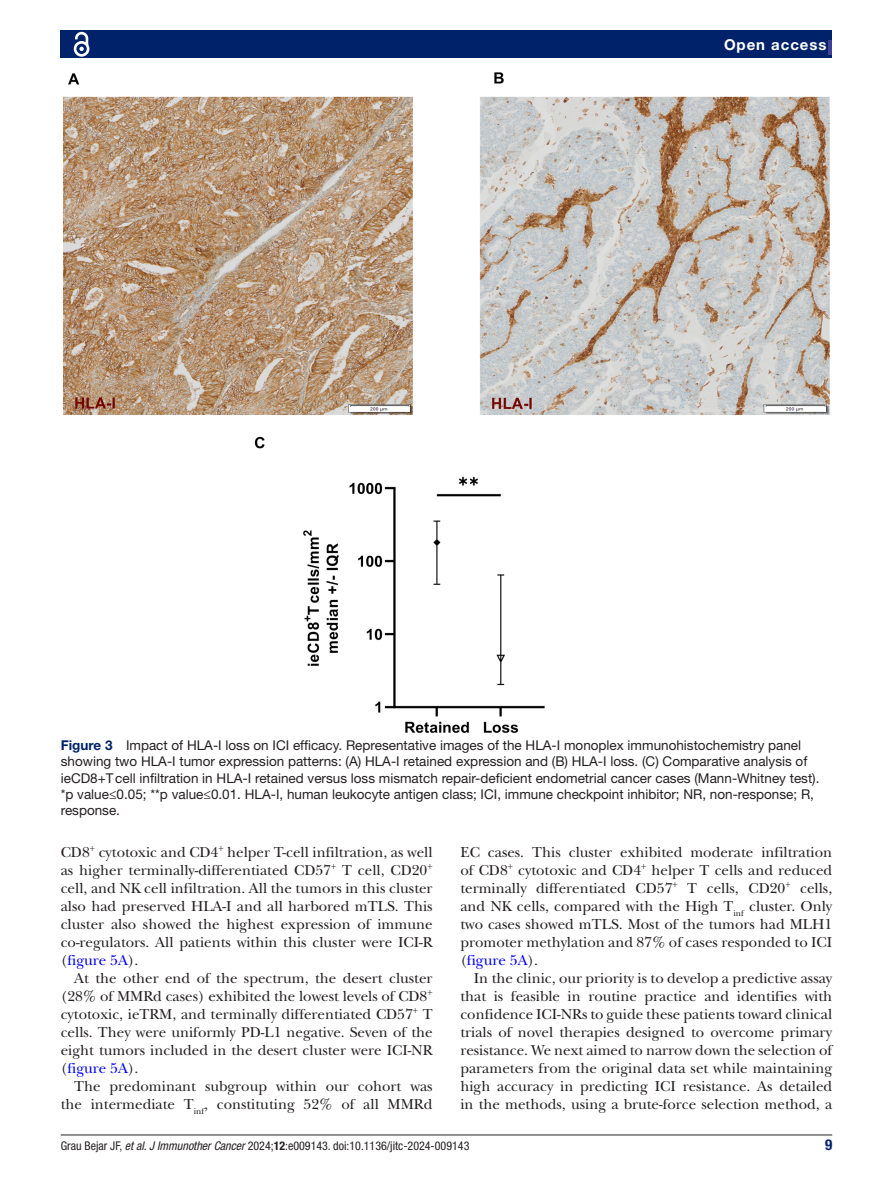
<style>
.page{position:relative;width:893px;height:1191px;background:#fff}
.page>*{position:absolute;margin:0;border:0;box-sizing:border-box;transform-origin:0 0}
.t1{font:15px/18px "New Baskerville";color:#231f20}
.t2{font:700 15px "Helvetica Neue LT Std";letter-spacing:.065em;color:#fff}
.t3{font:700 condensed 15px "Helvetica Neue LT Std";color:#00226b}
.t4{font:13.5px/16.2px "Helvetica Neue LT Std";color:#231f20}
.t5{font:condensed 12px "Helvetica Neue LT Std";color:#231f20}
.t6{font:9.9px "New Baskerville";color:#231f20}
.s1{font-weight:700;color:#00226b}
.s2{color:#00f}
.s3{font-style:italic}
.s4{font-weight:700}
</style>
<div class="page">
<hr style="left:61px;top:1134px;width:771px;height:1px;background:#231f20">
<div style="left:61px;top:31px;width:771px;height:27px;background:#00226b"></div>
<hr style="left:828px;top:40px;width:4px;height:15px;background:#414099">
<svg style="left:73px;top:31px;width:17px;height:26px"></svg>
<img style="left:64px;top:73px;width:765px;height:659px">
<p class="t2" style="left:724px;top:35px;width:104px">Open access</p>
<p class="t4" style="left:61px;top:737px;width:760px"><span class="s1">Figure 3</span> Impact of HLA-I loss on ICI efficacy. Representative images of the HLA-I monoplex immunohistochemistry panel showing two HLA-I tumor expression patterns: (A) HLA-I retained expression and (B) HLA-I loss. (C) Comparative analysis of ieCD8+Tcell infiltration in HLA-I retained versus loss mismatch repair-deficient endometrial cancer cases (Mann-Whitney test). *p value≤0.05; **p value≤0.01. HLA-I, human leukocyte antigen class; ICI, immune checkpoint inhibitor; NR, non-response; R, response.</p>
<p class="t1" style="left:61px;top:843px;width:31px">CD8</p>
<p class="t6" style="left:90px;top:841px;width:7px">+</p>
<p class="t1" style="left:99px;top:843px;width:121px">cytotoxic and CD4</p>
<p class="t6" style="left:218px;top:841px;width:7px">+</p>
<p class="t1" style="left:61px;top:843px;width:373px;text-indent:166px">helper T-cell infiltration, as well as higher terminally-differentiated CD57</p>
<p class="t6" style="left:331px;top:859px;width:7px">+</p>
<p class="t1" style="left:342px;top:861px;width:87px">T cell, CD20</p>
<p class="t6" style="left:427px;top:859px;width:7px">+</p>
<p class="t1" style="left:61px;top:879px;width:373px;text-align:justify">cell, and NK cell infiltration. All the tumors in this cluster also had preserved HLA-I and all harbored mTLS. This cluster also showed the highest expression of immune co-regulators. All patients within this cluster were ICI-R (<span class="s2">figure 5A</span>).</p>
<p class="t1" style="left:61px;top:969px;width:373px;text-indent:14px">At the other end of the spectrum, the desert cluster (28% of MMRd cases) exhibited the lowest levels of CD8</p>
<p class="t6" style="left:427px;top:985px;width:7px">+</p>
<p class="t1" style="left:61px;top:1005px;width:354px">cytotoxic, ieTRM, and terminally differentiated CD57</p>
<p class="t6" style="left:413px;top:1003px;width:7px">+</p>
<p class="t1" style="left:61px;top:1005px;width:373px;text-align:justify;text-indent:362px">T cells. They were uniformly PD-L1 negative. Seven of the eight tumors included in the desert cluster were ICI-NR (<span class="s2">figure 5A</span>).</p>
<p class="t1" style="left:61px;top:1077px;width:373px;text-align:right">The predominant subgroup within our cohort was the intermediate T<sub>inf</sub>, constituting 52% of all MMRd</p>
<p class="t1" style="left:460px;top:843px;width:373px">EC cases. This cluster exhibited moderate infiltration of CD8</p>
<p class="t6" style="left:508px;top:859px;width:7px">+</p>
<p class="t1" style="left:518px;top:861px;width:124px">cytotoxic and CD4</p>
<p class="t6" style="left:641px;top:859px;width:7px">+</p>
<p class="t1" style="left:460px;top:861px;width:373px;text-indent:191px">helper T cells and reduced terminally differentiated CD57</p>
<p class="t6" style="left:672px;top:877px;width:7px">+</p>
<p class="t1" style="left:687px;top:879px;width:100px">T cells, CD20</p>
<p class="t6" style="left:785px;top:877px;width:7px">+</p>
<p class="t1" style="left:460px;top:879px;width:373px;text-align:justify;text-indent:340px">cells, and NK cells, compared with the High T<sub>inf</sub> cluster. Only two cases showed mTLS. Most of the tumors had MLH1 promoter methylation and 87% of cases responded to ICI (<span class="s2">figure 5A</span>).</p>
<p class="t1" style="left:460px;top:969px;width:373px;text-align:justify;text-indent:14px">In the clinic, our priority is to develop a predictive assay that is feasible in routine practice and identifies with confidence ICI-NRs to guide these patients toward clinical trials of novel therapies designed to overcome primary resistance. We next aimed to narrow down the selection of parameters from the original data set while maintaining high accuracy in predicting ICI resistance. As detailed in the methods, using a brute-force selection method, a</p>
<p class="t5" style="left:61px;top:1138px;width:410px">Grau Bejar JF, <span class="s3">et al</span>. <span class="s3">J Immunother Cancer</span> 2024;<span class="s4">12</span>:e009143. doi:10.1136/jitc-2024-009143</p>
<p class="t3" style="left:825px;top:1135px;width:9px">9</p>
</div>
